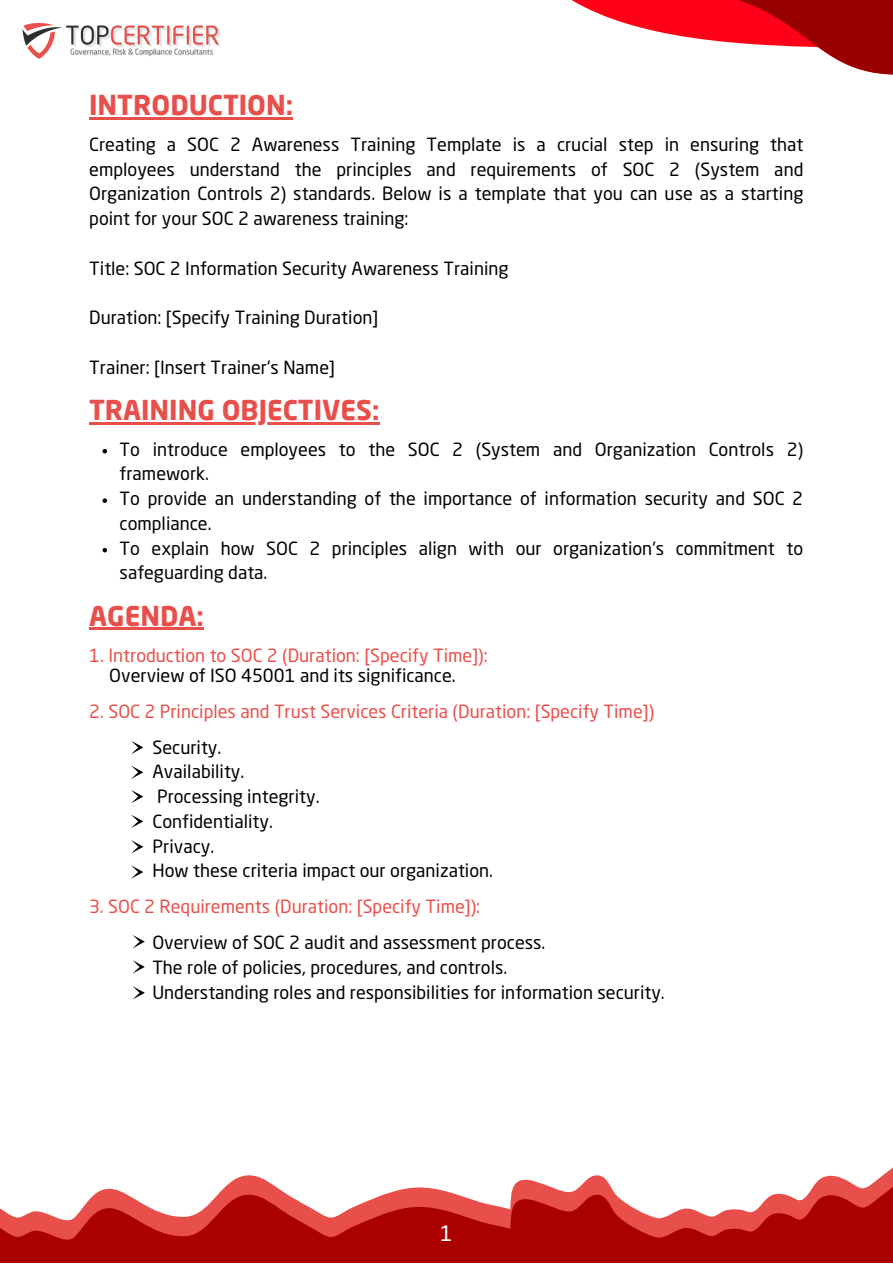
<style>
.page{position:relative;width:893px;height:1264px;background:#fff}
.page>*{position:absolute;margin:0;border:0;box-sizing:border-box;transform-origin:0 0}
.t1{font:700 27px "Neo Sans";color:#e94f4a}
.t2{font:21px "Neo Sans Std";color:#fff}
.t3{font:18px/24.8px "Neo Sans Std";color:#000}
.t4{font:18px "Neo Sans Std";color:#e94f4a}
</style>
<div class="page">
<img style="left:22px;top:22px;width:40px;height:37px">
<img style="left:66px;top:26px;width:155px;height:24px">
<img style="left:71px;top:49px;width:143px;height:8px">
<svg style="left:572px;top:0;width:320px;height:75px"></svg>
<hr style="left:89px;top:117px;width:204px;height:2px;background:#e94f4a">
<svg style="left:0;top:1176px;width:892px;height:86px;fill:#a00"></svg>
<hr style="left:89px;top:422px;width:290px;height:2px;background:#e94f4a">
<svg style="left:102px;top:449px;width:5px;height:4px"></svg>
<svg style="left:102px;top:498px;width:5px;height:5px"></svg>
<svg style="left:102px;top:548px;width:5px;height:4px"></svg>
<hr style="left:89px;top:627px;width:115px;height:3px;background:#e94f4a">
<svg style="left:131px;top:765px;width:12px;height:14px"></svg>
<svg style="left:131px;top:790px;width:12px;height:13px"></svg>
<svg style="left:131px;top:814px;width:12px;height:14px"></svg>
<svg style="left:131px;top:840px;width:12px;height:13px"></svg>
<svg style="left:131px;top:865px;width:12px;height:13px"></svg>
<svg style="left:131px;top:741px;width:12px;height:13px"></svg>
<svg style="left:132px;top:935px;width:13px;height:13px"></svg>
<svg style="left:132px;top:960px;width:13px;height:13px"></svg>
<svg style="left:132px;top:986px;width:13px;height:13px"></svg>
<p class="t1" style="left:89px;top:87px;width:205px">INTRODUCTION:</p>
<p class="t3" style="left:89px;top:134px;width:715px;text-align:justify">Creating a SOC 2 Awareness Training Template is a crucial step in ensuring that employees understand the principles and requirements of SOC 2 (System and Organization Controls 2) standards. Below is a template that you can use as a starting point for your SOC 2 awareness training:</p>
<p class="t3" style="left:89px;top:257px;width:421px">Title: SOC 2 Information Security Awareness Training</p>
<p class="t3" style="left:89px;top:307px;width:290px">Duration: [Specify Training Duration]</p>
<p class="t3" style="left:89px;top:356px;width:247px">Trainer: [Insert Trainer's Name]</p>
<p class="t1" style="left:89px;top:392px;width:292px">TRAINING OBJECTIVES:</p>
<p class="t3" style="left:120px;top:438px;width:685px">To introduce employees to the SOC 2 (System and Organization Controls 2) framework.</p>
<p class="t3" style="left:120px;top:488px;width:685px">To provide an understanding of the importance of information security and SOC 2 compliance.</p>
<p class="t3" style="left:120px;top:537px;width:685px">To explain how SOC 2 principles align with our organization's commitment to safeguarding data.</p>
<p class="t1" style="left:89px;top:598px;width:116px">AGENDA:</p>
<p class="t4" style="left:89px;top:647px;width:400px">1. Introduction to SOC 2 (Duration: [Specify Time]):</p>
<p class="t4" style="left:89px;top:704px;width:566px">2. SOC 2 Principles and Trust Services Criteria (Duration: [Specify Time])</p>
<p class="t3" style="left:109px;top:665px;width:348px">Overview of ISO 45001 and its significance.</p>
<p class="t3" style="left:152px;top:736px;width:70px">Security.</p>
<p class="t3" style="left:152px;top:761px;width:93px">Availability.</p>
<p class="t3" style="left:157px;top:786px;width:164px">Processing integrity.</p>
<p class="t3" style="left:152px;top:810px;width:122px">Confidentiality.</p>
<p class="t3" style="left:152px;top:835px;width:63px">Privacy.</p>
<p class="t3" style="left:152px;top:860px;width:342px">How these criteria impact our organization.</p>
<p class="t4" style="left:89px;top:899px;width:392px">3. SOC 2 Requirements (Duration: [Specify Time]):</p>
<p class="t3" style="left:152px;top:932px;width:394px">Overview of SOC 2 audit and assessment process.</p>
<p class="t3" style="left:152px;top:956px;width:356px">The role of policies, procedures, and controls.</p>
<p class="t3" style="left:152px;top:981px;width:514px">Understanding roles and responsibilities for information security.</p>
<p class="t2" style="left:440px;top:1225px;width:14px">1</p>
</div>
